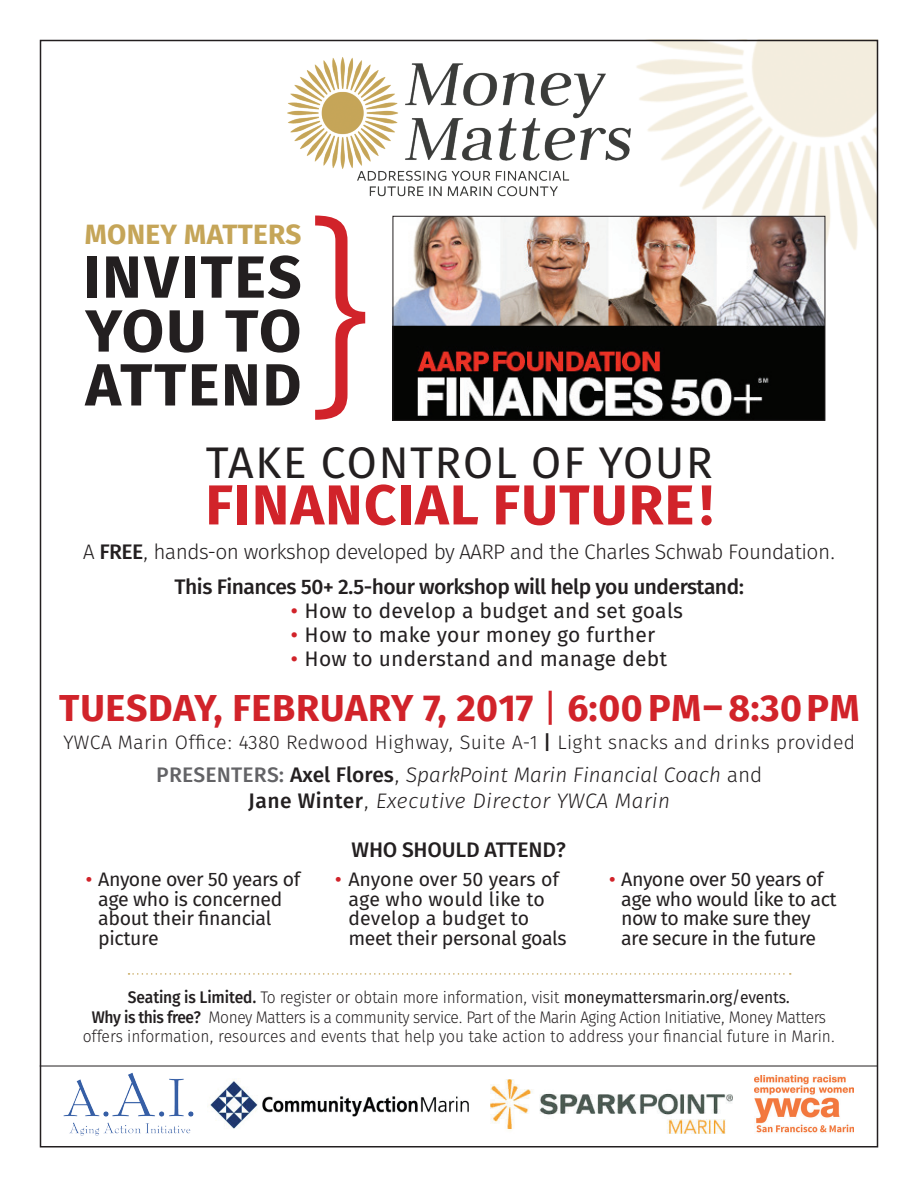
<style>
.page{position:relative;width:918px;height:1188px;background:#fff}
.page>*{position:absolute;margin:0;border:0;box-sizing:border-box;transform-origin:0 0}
.t1{font:700 59.55px/53.8px "Fira Sans OT";letter-spacing:.03em;color:#231f20;text-align:justify}
.t2{font:700 56.25px "Fira Sans OT";letter-spacing:.02em;color:#d1232a}
.t3{font:44.25px "Fira Sans OT";letter-spacing:.03em;color:#231f20}
.t4{font:700 37.5px "Fira Sans OT";letter-spacing:.02em;color:#d1232a}
.t5{font:700 27.9px "Fira Sans OT";letter-spacing:.01em;color:#c5a558}
.t6{font:italic 21px/25.5px "Fira Sans OT Light";color:#231f20;text-align:center}
.t7{font:21px "Fira Sans OT";letter-spacing:.01em;color:#231f20}
.t8{font:21px "Fira Sans OT Medium";letter-spacing:-.025em;color:#231f20}
.t9{font:21px "Fira Sans OT Light";letter-spacing:-.025em;color:#231f20}
.t10{font:19.5px/19.5px "Fira Sans OT";letter-spacing:-.02em;color:#231f20}
.t11{font:19.5px "Fira Sans OT Light";letter-spacing:.02em;color:#231f20}
.t12{font:16.8px/19.5px "Fira Sans OT Light";letter-spacing:-.01em;color:#231f20;text-align:center;scale:.93 1}
.s1{font-family:"Fira Sans OT Medium"}
.s2{color:#d1232a}
.s3{font-weight:400}
.s4{font-family:"Fira Sans OT Medium";font-style:normal;color:#636366}
.s5{font-family:"Fira Sans OT Medium";font-style:normal}
.s6{font-style:normal}
.s7{font-family:"Fira Sans OT"}
</style>
<div class="page">
<img style="left:287px;top:57px;width:269px;height:111px">
<img style="left:342px;top:168px;width:214px;height:29px">
<img style="left:556px;top:39px;width:322px;height:234px">
<img style="left:395px;top:218px;width:428px;height:201px">
<div style="left:393px;top:216px;width:432px;height:205px;border:1px solid #231f20"></div>
<svg style="left:129px;top:973px;width:662px;height:2px"></svg>
<hr style="left:40px;top:1066px;width:838px;height:1px;background:#231f20">
<svg style="left:315px;top:216px;width:50px;height:204px"></svg>
<img style="left:63px;top:1072px;width:131px;height:64px">
<img style="left:207px;top:1079px;width:262px;height:50px">
<img style="left:490px;top:1079px;width:242px;height:54px">
<img style="left:754px;top:1076px;width:100px;height:57px">
<h3 class="t5" style="left:85px;top:214px;width:218px">MONEY MATTERS</h3>
<h1 class="t1" style="left:83px;top:254px;width:220px">INVITES YOU TO ATTEND</h1>
<h3 class="t3" style="left:206px;top:432px;width:508px">TAKE CONTROL OF YOUR</h3>
<h2 class="t2" style="left:205px;top:465px;width:510px">FINANCIAL FUTURE!</h2>
<p class="t9" style="left:83px;top:537px;width:754px">A <span class="s1">FREE</span>, hands-on workshop developed by AARP and the Charles Schwab Foundation.</p>
<p class="t8" style="left:175px;top:572px;width:571px">This Finances 50+ 2.5-hour workshop will help you understand:</p>
<p class="t7" style="left:290px;top:596px;width:395px"><span class="s2">•</span> How to develop a budget and set goals</p>
<p class="t7" style="left:290px;top:620px;width:366px"><span class="s2">•</span> How to make your money go further</p>
<p class="t7" style="left:290px;top:644px;width:378px"><span class="s2">•</span> How to understand and manage debt</p>
<h3 class="t4" style="left:59px;top:681px;width:802px">TUESDAY, FEBRUARY 7, 2017 <span class="s3">|</span> 6:00 PM– 8:30PM</h3>
<p class="t11" style="left:63px;top:729px;width:793px">YWCA Marin Office: 4380 Redwood Highway, Suite A-1 <span class="s1">|</span> Light snacks and drinks provided</p>
<p class="t6" style="left:156px;top:764px;width:608px"><span class="s4">PRESENTERS:</span> <span class="s5">Axel Flores</span><span class="s6">,</span> SparkPoint Marin Financial Coach <span class="s6">and<br></span><span class="s5">Jane Winter</span><span class="s6">,</span> Executive Director YWCA Marin</p>
<p class="t8" style="left:352px;top:835px;width:216px">WHO SHOULD ATTEND?</p>
<p class="t10" style="left:98px;top:871px;width:204px;text-indent:-13px"><span class="s2">•</span> Anyone over 50 years of age who is concerned about their financial picture</p>
<p class="t10" style="left:348px;top:871px;width:220px;text-indent:-14px"><span class="s2">•</span> Anyone over 50 years of age who would like to develop a budget to meet their personal goals</p>
<p class="t10" style="left:621px;top:871px;width:217px;text-indent:-13px"><span class="s2">•</span> Anyone over 50 years of age who would like to act now to make sure they are secure in the future</p>
<p class="t12" style="left:83px;top:989px;width:811px"><span class="s1">Seating is Limited.</span> To register or obtain more information, visit <span class="s7">moneymattersmarin.org/events.<br></span><span class="s1">Why is this free?</span> Money Matters is a community service. Part of the Marin Aging Action Initiative, Money Matters offers information, resources and events that help you take action to address your financial future in Marin.</p>
</div>
